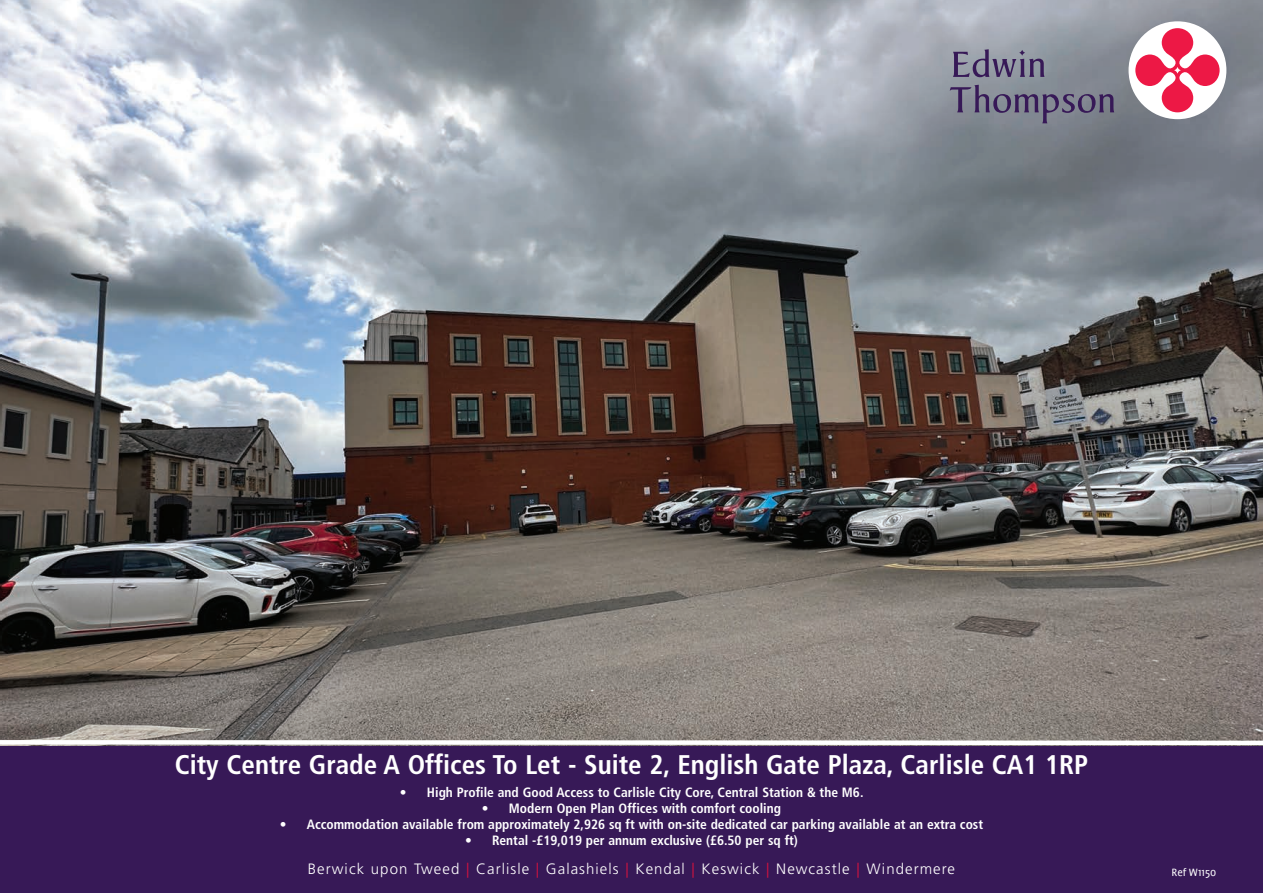
<style>
.page{position:relative;width:1263px;height:893px;background:#fff}
.page>*{position:absolute;margin:0;border:0;box-sizing:border-box;transform-origin:0 0}
.add{font:700 condensed 27px "Frutiger LT Std";color:#fff}
.add-2{font:300 15px "Frutiger LT Std";letter-spacing:.07em;color:#fff}
.t1{font:700 condensed 13.5px "Frutiger LT Std";color:#fff}
.Text{font:12px "Profile";color:#fff}
.s1{color:#d7123e}
</style>
<div class="page">
<div style="left:0;top:741px;width:1263px;height:152px;background:#371957"></div>
<img style="left:0;top:0;width:1263px;height:738px">
<div style="left:1128px;top:21px;width:98px;height:98px;background:#fff;border-radius:50%"></div>
<svg style="left:1135px;top:28px;width:84px;height:84px"></svg>
<svg style="left:950px;top:85px;width:164px;height:38px;background:#747386"></svg>
<svg style="left:953px;top:49px;width:91px;height:28px;background:#7b778f"></svg>
<svg style="left:0;top:738px;width:1263px;height:8px;background:#cac7c4"></svg>
<p class="add" style="left:175px;top:749px;width:915px">City Centre Grade A Offices To Let - Suite 2, English Gate Plaza, Carlisle CA1 1RP</p>
<p class="t1" style="left:400px;top:784px;width:465px">• High Profile and Good Access to Carlisle City Core, Central Station &amp; the M6.</p>
<p class="t1" style="left:482px;top:800px;width:300px">• Modern Open Plan Offices with comfort cooling</p>
<p class="t1" style="left:280px;top:816px;width:705px">• Accommodation available from approximately 2,926 sq ft with on-site dedicated car parking available at an extra cost</p>
<p class="t1" style="left:465px;top:832px;width:334px">• Rental -£19,019 per annum exclusive (£6.50 per sq ft)</p>
<p class="add-2" style="left:308px;top:860px;width:649px">Berwick upon Tweed <span class="s1">|</span> Carlisle <span class="s1">|</span> Galashiels <span class="s1">|</span> Kendal <span class="s1">|</span> Keswick <span class="s1">|</span> Newcastle <span class="s1">|</span> Windermere</p>
<p class="Text" style="left:1171px;top:867px;width:46px">Ref W1150</p>
</div>
